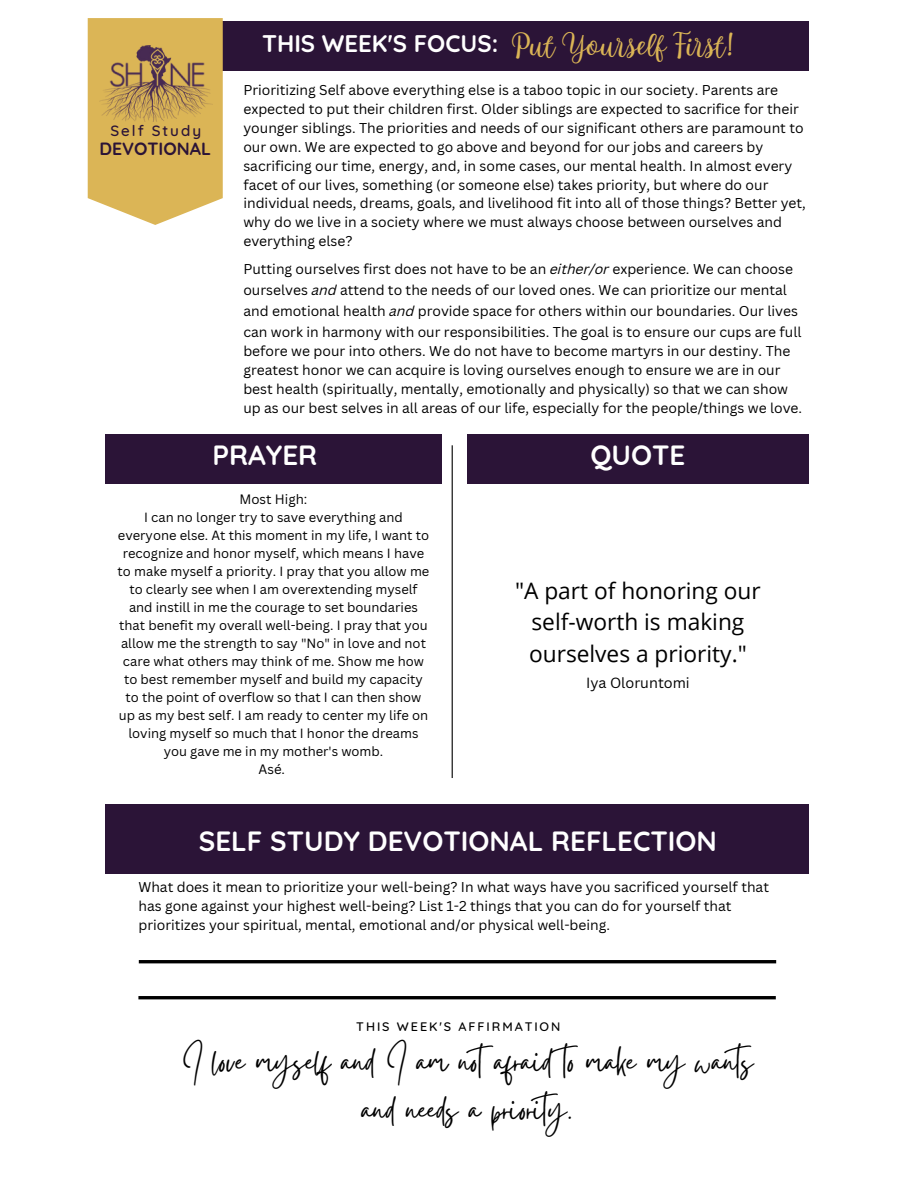
<style>
.page{position:relative;width:918px;height:1188px;background:#fff}
.page>*{position:absolute;margin:0;border:0;box-sizing:border-box;transform-origin:0 0}
.t1{font:41.7px/48.3px "Gistesy";color:#000;text-align:center}
.t2{font:40.2px "Howell Script";color:#dbb556}
.t3{font:700 27.75px "Quicksand";color:#fff}
.t4{font:700 24px "Quicksand";color:#fff}
.t5{font:22.65px/31.2px "Open Sans";color:#000;text-align:center}
.t6{font:700 17.7px "Quicksand";color:#2b1437}
.t7{font:500 15.15px "Quicksand";letter-spacing:.13em;color:#2b1437}
.t8{font:14.4px "Canva Sans";color:#000}
.t9{font:13.95px/18.9px "Canva Sans";color:#000}
.t10{font:13.2px "Canva Sans";color:#000}
.t11{font:13.05px/18px "Canva Sans";color:#000;text-align:center}
.t12{font:500 12.6px "Quicksand";letter-spacing:.15em;color:#000}
.s1{font-style:italic}
</style>
<div class="page">
<div style="left:105px;top:22px;width:704px;height:49px;background:#2b1437"></div>
<div style="left:106px;top:804px;width:703px;height:70px;background:#2b1437"></div>
<hr style="left:138px;top:996px;width:638px;height:3px;background:#000">
<hr style="left:139px;top:960px;width:637px;height:3px;background:#000">
<div style="left:105px;top:434px;width:337px;height:49px;background:#2b1437"></div>
<div style="left:467px;top:434px;width:342px;height:49px;background:#2b1437"></div>
<hr style="left:452px;top:445px;width:1px;height:333px;background:#000">
<svg style="left:88px;top:18px;width:135px;height:207px;background:#debc66"></svg>
<img style="left:100px;top:45px;width:112px;height:77px">
<h2 class="t7" style="left:111px;top:121px;width:92px">Self Study</h2>
<p class="t6" style="left:99px;top:137px;width:113px">DEVOTIONAL</p>
<h6 class="t4" style="left:262px;top:28px;width:238px">THIS WEEK'S FOCUS:</h6>
<h5 class="t2" style="left:511px;top:27px;width:226px">PutYourselfFirst!</h5>
<p class="t9" style="left:243px;top:80px;width:564px">Prioritizing Self above everything else is a taboo topic in our society. Parents are expected to put their children first. Older siblings are expected to sacrifice for their younger siblings. The priorities and needs of our significant others are paramount to our own. We are expected to go above and beyond for our jobs and careers by sacrificing our time, energy, and, in some cases, our mental health. In almost every facet of our lives, something (or someone else) takes priority, but where do our individual needs, dreams, goals, and livelihood fit into all of those things? Better yet, why do we live in a society where we must always choose between ourselves and everything else?</p>
<p class="t9" style="left:243px;top:258px;width:560px;line-height:21px">Putting ourselves first does not have to be an <span class="s1">either/or</span> experience. We can choose ourselves <span class="s1">and</span> attend to the needs of our loved ones. We can prioritize our mental and emotional health <span class="s1">and</span> provide space for others within our boundaries. Our lives can work in harmony with our responsibilities. The goal is to ensure our cups are full</p>
<p class="t9" style="left:243px;top:341px;width:560px">before we pour into others. We do not have to become martyrs in our destiny. The greatest honor we can acquire is loving ourselves enough to ensure we are in our best health (spiritually, mentally, emotionally and physically) so that we can show up as our best selves in all areas of our life, especially for the people/things we love.</p>
<p class="t3" style="left:212px;top:437px;width:107px">PRAYER</p>
<p class="t3" style="left:590px;top:437px;width:96px">QUOTE</p>
<h2 class="t10" style="left:240px;top:490px;width:69px">Most High:</h2>
<h4 class="t11" style="left:118px;top:508px;width:313px">I can no longer try to save everything and everyone else. At this moment in my life, I want to recognize and honor myself, which means I have to make myself a priority. I pray that you allow me to clearly see when I am overextending myself and instill in me the courage to set boundaries that benefit my overall well-being. I pray that you allow me the strength to say "No" in love and not care what others may think of me. Show me how to best remember myself and build my capacity to the point of overflow so that I can then show up as my best self. I am ready to center my life on loving myself so much that I honor the dreams you gave me in my mother's womb.</h4>
<p class="t10" style="left:259px;top:760px;width:28px">Asé.</p>
<p class="t5" style="left:515px;top:575px;width:247px">"A part of honoring our self-worth is making ourselves a priority."</p>
<h2 class="t8" style="left:586px;top:673px;width:105px">Iya Oloruntomi</h2>
<p class="t3" style="left:199px;top:824px;width:520px">SELF STUDY DEVOTIONAL REFLECTION</p>
<p class="t9" style="left:138px;top:877px;width:632px">What does it mean to prioritize your well-being? In what ways have you sacrificed yourself that has gone against your highest well-being? List 1-2 things that you can do for yourself that prioritizes your spiritual, mental, emotional and/or physical well-being.</p>
<h3 class="t12" style="left:356px;top:1018px;width:206px">THIS WEEK'S AFFIRMATION</h3>
<h1 class="t1" style="left:181px;top:1032px;width:583px">I love myself and I am notafraid to make my wants and needs a priority.</h1>
</div>
